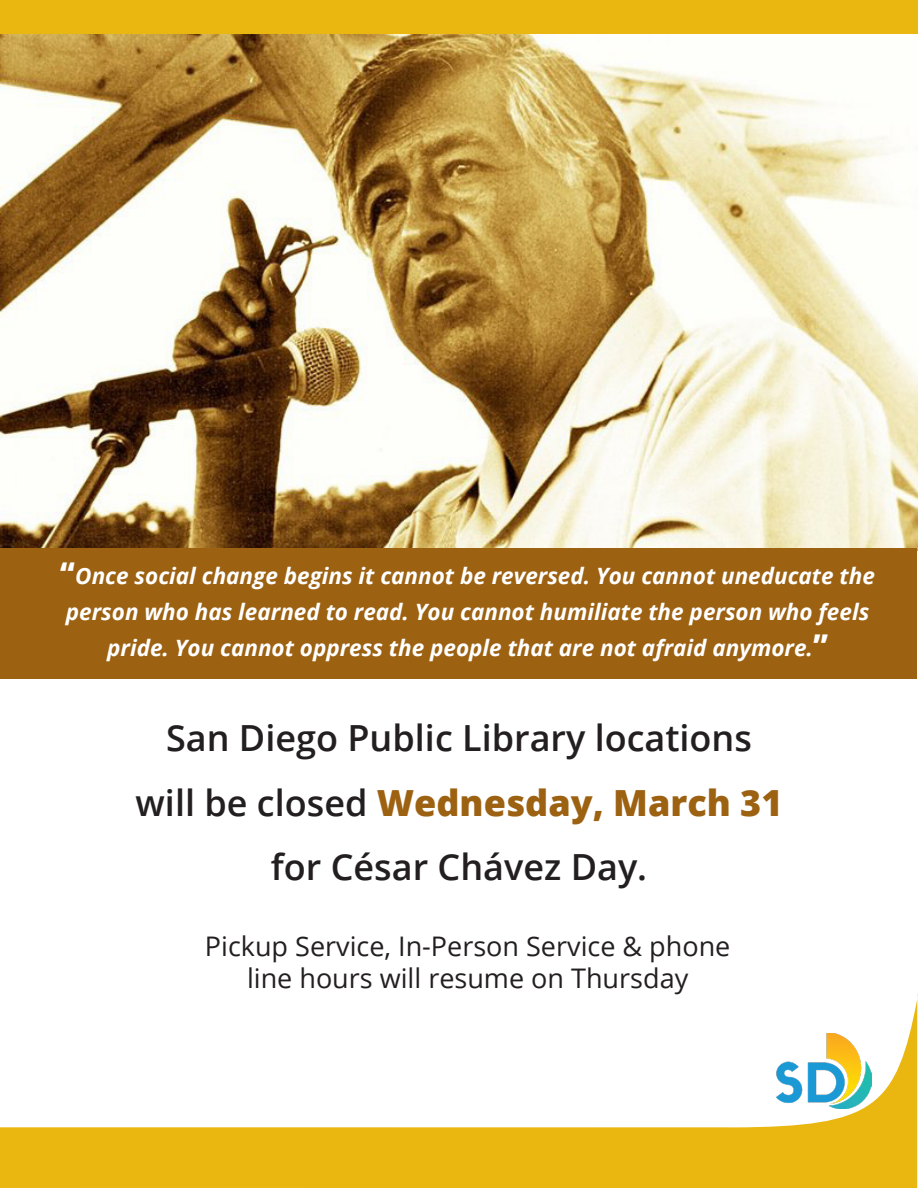
<style>
.page{position:relative;width:918px;height:1188px;background:#fff}
.page>*{position:absolute;margin:0;border:0;box-sizing:border-box;transform-origin:0 0}
.t1{font:600 36px "Open Sans";color:#231f20}
.t2{font:800 36px "Open Sans";color:#9c6111}
.t3{font:27px/32.4px "Open Sans";color:#231f20;text-align:center}
.t4{font:italic 700 22.5px/36px "Open Sans";color:#fff;text-align:center}
.s1{font-weight:800;font-style:normal;font-size:30px}
.s2{font-weight:600;color:#231f20}
</style>
<div class="page">
<svg style="left:0;top:1000px;width:917px;height:188px"></svg>
<img style="left:777px;top:1033px;width:94px;height:75px">
<div style="left:0;top:0;width:918px;height:35px;background:#eab610"></div>
<img style="left:0;top:35px;width:918px;height:516px">
<div style="left:1px;top:549px;width:916px;height:130px;background:#9c6111"></div>
<p class="t4" style="left:60px;top:557px;width:816px"><span class="s1">“</span>Once social change begins it cannot be reversed. You cannot uneducate the person who has learned to read. You cannot humiliate the person who feels pride. You cannot oppress the people that are not afraid anymore.<span class="s1">”</span></p>
<p class="t1" style="left:166px;top:713px;width:588px">San Diego Public Library locations</p>
<p class="t2" style="left:136px;top:775px;width:648px"><span class="s2">will be closed</span> Wednesday, March 31</p>
<p class="t1" style="left:271px;top:842px;width:378px">for César Chávez Day.</p>
<p class="t3" style="left:205px;top:929px;width:527px">Pickup Service, In-Person Service &amp; phone line hours will resume on Thursday</p>
</div>
